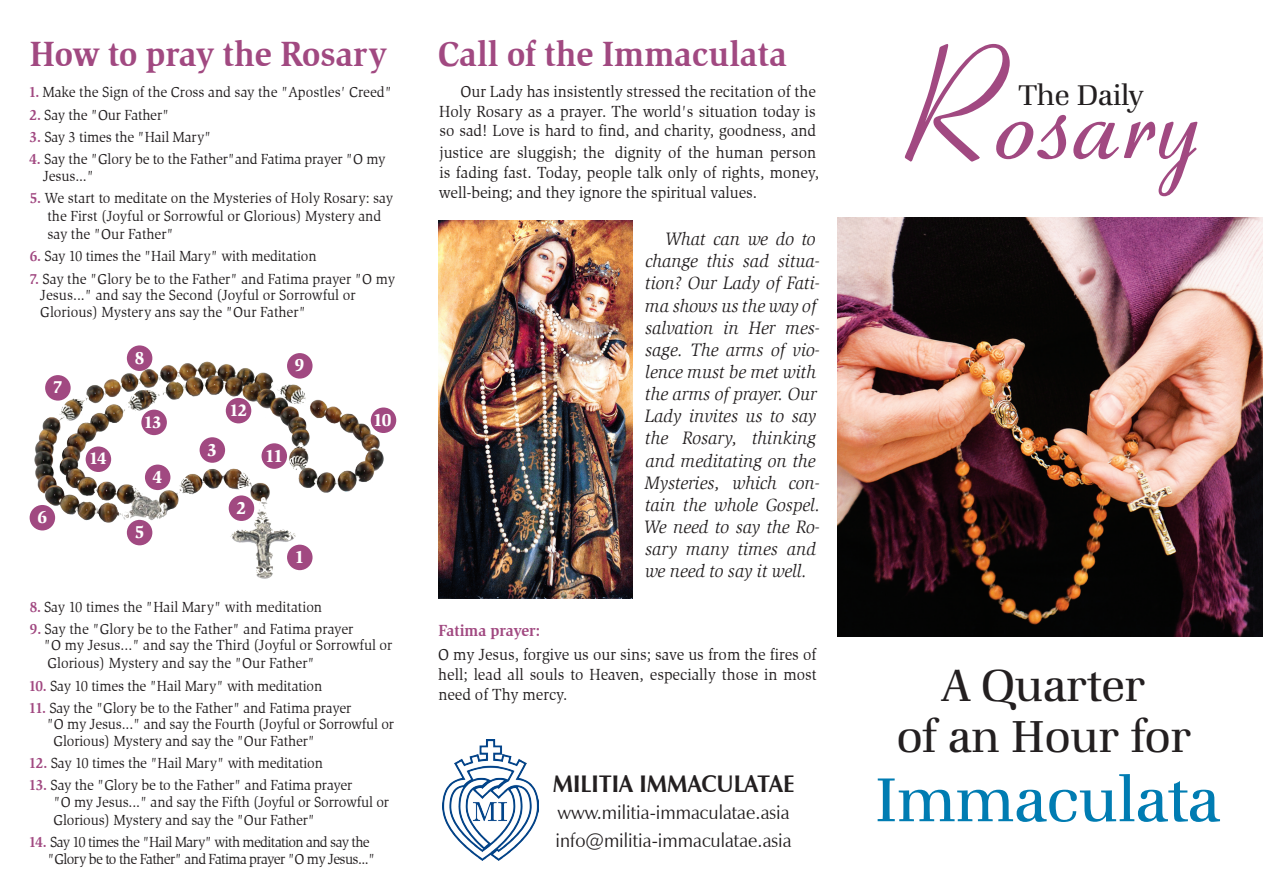
<style>
.page{position:relative;width:1263px;height:893px;background:#fff}
.page>*{position:absolute;margin:0;border:0;box-sizing:border-box;transform-origin:0 0}
.no_break{font:italic 153.45px "Coronet";color:#a14981}
.no_break-2{font:70.5px "Zapf Book Lt PL";color:#007cb2;scale:.93 1}
.no_break-3{font:51px/51px "Zapf Book Lt PL";color:#231f20;text-align:center;scale:.93 1}
.no_break-4{font:700 36px "Slimbach Itc TEE";color:#a14981;scale:.95 1}
.no_break-5{font:32.4px "Zapf Book Lt PL";color:#231f20;scale:.93 1}
.no_break-6{font:700 24px "Zapf Humanist 601 L2";color:#231f20;scale:.95 1}
.no_break-7{font:19.5px "Zapf Humanist 601 L2";color:#231f20;scale:.95 1}
.no_break-8{font:italic 18.45px/22.2px "Slimbach Itc TEE";color:#231f20;scale:.95 1}
.no_break-9{font:900 18px "Slimbach Itc TEE";color:#fff}
.no_break-10{font:900 17.25px "Slimbach Itc TEE";color:#fff}
.no_break-11{font:16.5px/19.8px "Slimbach Itc TEE";color:#231f20;text-align:justify;scale:.95 1}
.no_break-12{font:700 16.5px "Slimbach Itc TEE";color:#a14981;scale:.95 1}
.no_break-13{font:15px/16.5px "Slimbach Itc TEE";letter-spacing:-.01em;color:#231f20;scale:.95 1}
.no_break-14{font:15px/16.5px "Slimbach Itc TEE";letter-spacing:-.04em;color:#231f20;scale:.95 1}
.s1{font-weight:700;color:#a14981}
</style>
<div class="page">
<img style="left:838px;top:218px;width:425px;height:419px">
<img style="left:439px;top:220px;width:193px;height:378px">
<img style="left:443px;top:739px;width:96px;height:122px">
<img style="left:30px;top:346px;width:366px;height:233px">
<div style="left:287px;top:545px;width:26px;height:25px;background:#a14981;border-radius:50%"></div>
<div style="left:229px;top:495px;width:25px;height:26px;background:#a14981;border-radius:50%"></div>
<div style="left:200px;top:437px;width:25px;height:26px;background:#a14981;border-radius:50%"></div>
<div style="left:145px;top:465px;width:25px;height:25px;background:#a14981;border-radius:50%"></div>
<div style="left:127px;top:520px;width:25px;height:25px;background:#a14981;border-radius:50%"></div>
<div style="left:30px;top:505px;width:25px;height:25px;background:#a14981;border-radius:50%"></div>
<div style="left:45px;top:375px;width:26px;height:26px;background:#a14981;border-radius:50%"></div>
<div style="left:127px;top:345px;width:25px;height:26px;background:#a14981;border-radius:50%"></div>
<div style="left:287px;top:353px;width:26px;height:26px;background:#a14981;border-radius:50%"></div>
<div style="left:371px;top:407px;width:25px;height:26px;background:#a14981;border-radius:50%"></div>
<div style="left:261px;top:443px;width:26px;height:26px;background:#a14981;border-radius:50%"></div>
<div style="left:226px;top:398px;width:25px;height:25px;background:#a14981;border-radius:50%"></div>
<div style="left:141px;top:410px;width:26px;height:25px;background:#a14981;border-radius:50%"></div>
<div style="left:86px;top:446px;width:25px;height:26px;background:#a14981;border-radius:50%"></div>
<p class="no_break-4" style="left:30px;top:33px;width:377px">How to pray the Rosary</p>
<p class="no_break-4" style="left:438px;top:33px;width:369px">Call of the Immaculata</p>
<p class="no_break-13" style="left:29px;top:84px;width:384px"><span class="s1">1.</span> Make the Sign of the Cross and say the "Apostles' Creed"</p>
<p class="no_break-13" style="left:30px;top:107px;width:149px"><span class="s1">2.</span> Say the "Our Father"</p>
<p class="no_break-13" style="left:30px;top:129px;width:193px"><span class="s1">3.</span> Say 3 times the "Hail Mary"</p>
<p class="no_break-13" style="left:43px;top:151px;width:362px;text-indent:-14px"><span class="s1">4.</span> Say the "Glory be to the Father"and Fatima prayer "O my<br>Jesus..."</p>
<p class="no_break-13" style="left:47px;top:189px;width:365px;line-height:18px;text-indent:-18px"><span class="s1">5.</span> We start to meditate on the Mysteries of Holy Rosary: say the First (Joyful or Sorrowful or Glorious) Mystery and say the "Our Father"</p>
<p class="no_break-13" style="left:30px;top:248px;width:303px"><span class="s1">6.</span> Say 10 times the "Hail Mary" with meditation</p>
<p class="no_break-13" style="left:40px;top:270px;width:375px;text-indent:-11px"><span class="s1">7.</span> Say the "Glory be to the Father" and Fatima prayer "O my<br>Jesus..." and say the Second (Joyful or Sorrowful or<br>Glorious) Mystery ans say the "Our Father"</p>
<p class="no_break-9" style="left:53px;top:377px;width:11px">7</p>
<p class="no_break-9" style="left:37px;top:506px;width:11px">6</p>
<p class="no_break-10" style="left:89px;top:448px;width:19px">14</p>
<p class="no_break-9" style="left:135px;top:347px;width:11px">8</p>
<p class="no_break-10" style="left:144px;top:412px;width:19px">13</p>
<p class="no_break-9" style="left:153px;top:466px;width:11px">4</p>
<p class="no_break-9" style="left:135px;top:521px;width:11px">5</p>
<p class="no_break-9" style="left:207px;top:439px;width:11px">3</p>
<p class="no_break-10" style="left:229px;top:399px;width:19px">12</p>
<p class="no_break-9" style="left:237px;top:497px;width:11px">2</p>
<p class="no_break-9" style="left:295px;top:355px;width:11px">9</p>
<p class="no_break-9" style="left:265px;top:445px;width:20px">11</p>
<p class="no_break-9" style="left:295px;top:546px;width:11px">1</p>
<p class="no_break-9" style="left:373px;top:409px;width:20px">10</p>
<p class="no_break-13" style="left:30px;top:598px;width:309px"><span class="s1">8.</span> Say 10 times the "Hail Mary" with meditation</p>
<p class="no_break-13" style="left:44px;top:621px;width:368px;text-indent:-14px"><span class="s1">9.</span> Say the "Glory be to the Father" and Fatima prayer<br>"O my Jesus..." and say the Third (Joyful or Sorrowful or</p>
<p class="no_break-13" style="left:47px;top:655px;width:283px">Glorious) Mystery and say the "Our Father"</p>
<p class="no_break-13" style="left:29px;top:677px;width:310px"><span class="s1">10.</span> Say 10 times the "Hail Mary" with meditation</p>
<p class="no_break-13" style="left:29px;top:700px;width:341px"><span class="s1">11.</span> Say the "Glory be to the Father" and Fatima prayer</p>
<p class="no_break-13" style="left:47px;top:716px;width:367px">"O my Jesus..." and say the Fourth (Joyful or Sorrowful or</p>
<p class="no_break-13" style="left:54px;top:733px;width:277px">Glorious) Mystery and say the "Our Father"</p>
<p class="no_break-13" style="left:29px;top:755px;width:311px"><span class="s1">12.</span> Say 10 times the "Hail Mary" with meditation</p>
<p class="no_break-13" style="left:54px;top:777px;width:355px;text-indent:-25px"><span class="s1">13.</span> Say the "Glory be to the Father" and Fatima prayer<br>"O my Jesus..." and say the Fifth (Joyful or Sorrowful or</p>
<p class="no_break-13" style="left:54px;top:812px;width:277px">Glorious) Mystery and say the "Our Father"</p>
<p class="no_break-14" style="left:48px;top:834px;width:347px;text-indent:-19px"><span class="s1">14.</span> Say 10 times the "Hail Mary" with meditation and say the "Glory be to the Father" and Fatima prayer "O my Jesus..."</p>
<p class="no_break-11" style="left:439px;top:81px;width:398px;text-indent:21px">Our Lady has insistently stressed the recitation of the Holy Rosary as a prayer. The world's situation today is so sad! Love is hard to find, and charity, goodness, and</p>
<p class="no_break-11" style="left:439px;top:143px;width:402px;text-align:left">justice are sluggish; the dignity of the human person is fading fast. Today, people talk only of rights, money, well-being; and they ignore the spiritual values.</p>
<p class="no_break-8" style="left:644px;top:228px;width:187px;text-indent:21px">What can we do to change this sad situa&shy;tion? Our Lady of Fati&shy;ma shows us the way of salvation in Her mes&shy;sage. The arms of vio&shy;lence must be met with the arms of prayer. Our<br>Lady invites us to say the Rosary, thinking and meditating on the<br>Mysteries, which con&shy;tain the whole Gospel.<br>We need to say the Ro&shy;sary many times and we need to say it well.</p>
<p class="no_break-12" style="left:438px;top:621px;width:108px">Fatima prayer:</p>
<p class="no_break-11" style="left:438px;top:645px;width:400px">O my Jesus, forgive us our sins; save us from the fires of hell; lead all souls to Heaven, especially those in most need of Thy mercy.</p>
<p class="no_break-6" style="left:553px;top:768px;width:256px">MILITIA IMMACULATAE</p>
<p class="no_break-7" style="left:557px;top:800px;width:246px">www.militia-immaculatae.asia</p>
<p class="no_break-7" style="left:555px;top:828px;width:250px">info@militia-immaculatae.asia</p>
<p class="no_break" style="left:890px;top:19px;width:296px">Rosary</p>
<p class="no_break-5" style="left:1018px;top:76px;width:135px">The Daily</p>
<p class="no_break-3" style="left:897px;top:659px;width:318px">A Quarter<br>of an Hour for</p>
<p class="no_break-2" style="left:875px;top:759px;width:372px">Immaculata</p>
</div>
